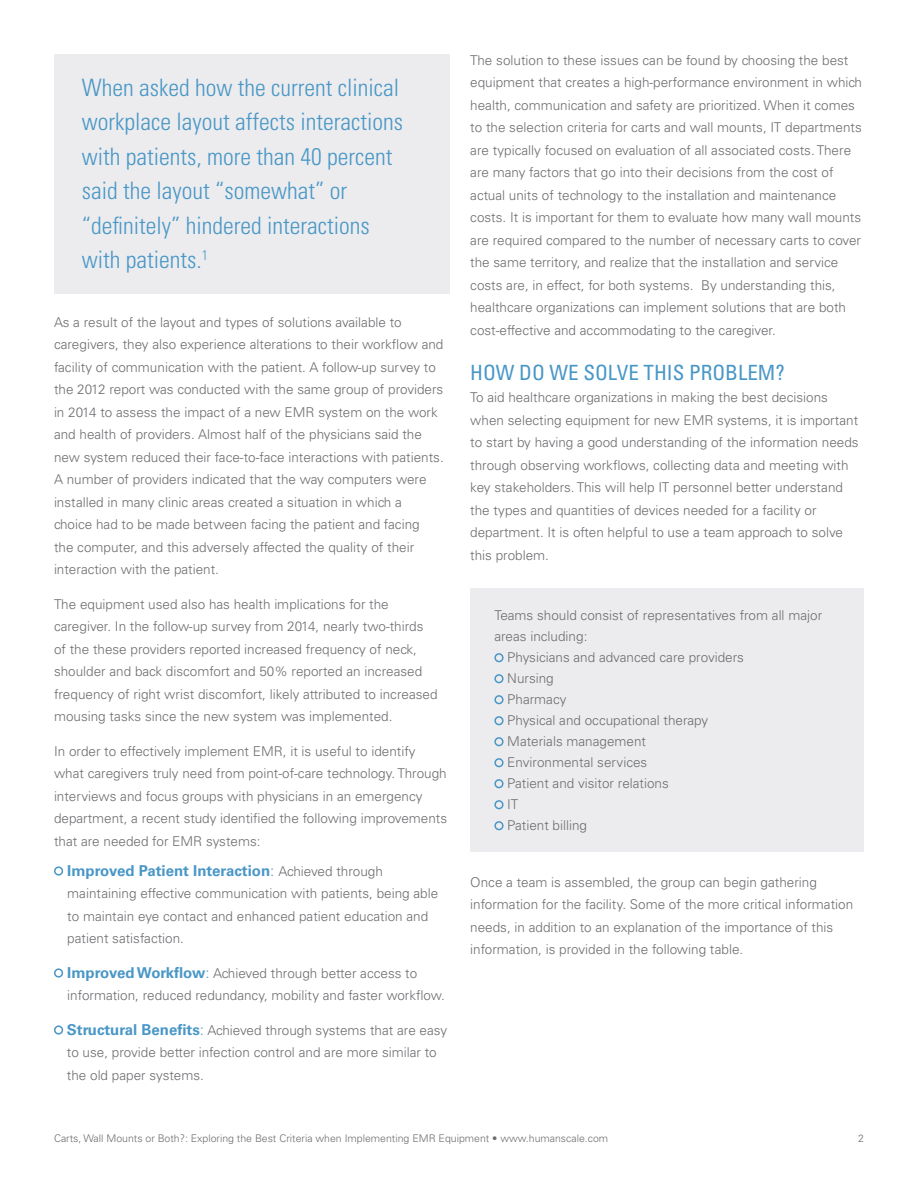
<style>
.page{position:relative;width:918px;height:1188px;background:#fff}
.page>*{position:absolute;margin:0;border:0;box-sizing:border-box;transform-origin:0 0}
.t1{font:300 condensed 24px/34.5px "Univers";color:#4997c7}
.t2{font:condensed 21px "Univers";color:#4997c7}
.t3{font:700 15px "Univers";color:#4997c7}
.t4{font:300 13.5px/22.5px "Univers";color:#6c6d70}
.t5{font:300 10.5px "Univers";color:#6c6d70}
.s1{font-weight:300}
.s2{font-weight:300;font-size:13.5px;color:#6c6d70}
.s3{font-weight:700;font-size:15px;color:#4997c7}
.s4{font-size:15px;color:#4997c7}
</style>
<div class="page">
<div style="left:54px;top:866px;width:9px;height:10px;border:2px solid #4997c7;border-radius:50%"></div>
<div style="left:54px;top:968px;width:9px;height:10px;border:2px solid #4997c7;border-radius:50%"></div>
<div style="left:54px;top:1025px;width:9px;height:10px;border:2px solid #4997c7;border-radius:50%"></div>
<div style="left:54px;top:54px;width:396px;height:239px;background:#ececee"></div>
<div style="left:470px;top:588px;width:394px;height:264px;background:#ececee"></div>
<div style="left:494px;top:653px;width:10px;height:9px;border:2px solid #4997c7;border-radius:50%"></div>
<div style="left:494px;top:674px;width:10px;height:9px;border:2px solid #4997c7;border-radius:50%"></div>
<div style="left:494px;top:695px;width:10px;height:9px;border:2px solid #4997c7;border-radius:50%"></div>
<div style="left:494px;top:716px;width:10px;height:9px;border:2px solid #4997c7;border-radius:50%"></div>
<div style="left:494px;top:737px;width:10px;height:9px;border:2px solid #4997c7;border-radius:50%"></div>
<div style="left:494px;top:758px;width:10px;height:9px;border:2px solid #4997c7;border-radius:50%"></div>
<div style="left:494px;top:779px;width:10px;height:9px;border:2px solid #4997c7;border-radius:50%"></div>
<div style="left:494px;top:800px;width:10px;height:9px;border:2px solid #4997c7;border-radius:50%"></div>
<div style="left:494px;top:821px;width:10px;height:9px;border:2px solid #4997c7;border-radius:50%"></div>
<p class="t1" style="left:82px;top:70px;width:323px">When asked how the current clinical workplace layout affects interactions with patients, more than 40 percent said the layout “somewhat” or “definitely” hindered interactions with patients.<sup>1</sup></p>
<p class="t4" style="left:54px;top:311px;width:391px">As a result of the layout and types of solutions available to caregivers, they also experience alterations to their workflow and facility of communication with the patient. A follow-up survey to the 2012 report was conducted with the same group of providers in 2014 to assess the impact of a new EMR system on the work and health of providers. Almost half of the physicians said the new system reduced their face-to-face interactions with patients.<br>A number of providers indicated that the way computers were installed in many clinic areas created a situation in which a<br>choice had to be made between facing the patient and facing<br>the computer, and this adversely affected the quality of their interaction with the patient.</p>
<p class="t4" style="left:54px;top:593px;width:385px">The equipment used also has health implications for the caregiver. In the follow-up survey from 2014, nearly two-thirds of the these providers reported increased frequency of neck, shoulder and back discomfort and 50% reported an increased frequency of right wrist discomfort, likely attributed to increased mousing tasks since the new system was implemented.</p>
<p class="t4" style="left:54px;top:740px;width:395px">In order to effectively implement EMR, it is useful to identify what caregivers truly need from point-of-care technology. Through interviews and focus groups with physicians in an emergency department, a recent study identified the following improvements that are needed for EMR systems:</p>
<p class="t3" style="left:67px;top:862px;width:317px">Improved Patient Interaction<span class="s1">:</span> <span class="s2">Achieved through</span></p>
<p class="t4" style="left:67px;top:882px;width:372px">maintaining effective communication with patients, being able to maintain eye contact and enhanced patient education and patient satisfaction.</p>
<p class="t4" style="left:67px;top:962px;width:379px"><span class="s3">Improved Workflow</span><span class="s4">:</span> Achieved through better access to information, reduced redundancy, mobility and faster workflow.</p>
<p class="t4" style="left:67px;top:1019px;width:382px"><span class="s3">Structural Benefits</span><span class="s4">:</span> Achieved through systems that are easy to use, provide better infection control and are more similar to the old paper systems.</p>
<p class="t4" style="left:470px;top:49px;width:393px">The solution to these issues can be found by choosing the best equipment that creates a high-performance environment in which health, communication and safety are prioritized. When it comes to the selection criteria for carts and wall mounts, IT departments are typically focused on evaluation of all associated costs. There are many factors that go into their decisions from the cost of actual units of technology to the installation and maintenance costs. It is important for them to evaluate how many wall mounts are required compared to the number of necessary carts to cover the same territory, and realize that the installation and service costs are, in effect, for both systems. By understanding this, healthcare organizations can implement solutions that are both cost-effective and accommodating to the caregiver.</p>
<p class="t2" style="left:470px;top:359px;width:316px">HOW DO WE SOLVE THIS PROBLEM?</p>
<p class="t4" style="left:470px;top:386px;width:390px">To aid healthcare organizations in making the best decisions when selecting equipment for new EMR systems, it is important to start by having a good understanding of the information needs through observing workflows, collecting data and meeting with key stakeholders. This will help IT personnel better understand the types and quantities of devices needed for a facility or department. It is often helpful to use a team approach to solve this problem.</p>
<p class="t4" style="left:494px;top:605px;width:329px;line-height:21px">Teams should consist of representatives from all major areas including:</p>
<p class="t4" style="left:507px;top:646px;width:238px">Physicians and advanced care providers</p>
<p class="t4" style="left:507px;top:667px;width:48px">Nursing</p>
<p class="t4" style="left:507px;top:688px;width:61px">Pharmacy</p>
<p class="t4" style="left:507px;top:709px;width:202px">Physical and occupational therapy</p>
<p class="t4" style="left:507px;top:730px;width:140px">Materials management</p>
<p class="t4" style="left:507px;top:751px;width:142px">Environmental services</p>
<p class="t4" style="left:507px;top:772px;width:163px">Patient and visitor relations</p>
<p class="t4" style="left:507px;top:793px;width:12px">IT</p>
<p class="t4" style="left:507px;top:814px;width:81px">Patient billing</p>
<p class="t4" style="left:470px;top:871px;width:384px">Once a team is assembled, the group can begin gathering information for the facility. Some of the more critical information needs, in addition to an explanation of the importance of this information, is provided in the following table.</p>
<p class="t5" style="left:54px;top:1132px;width:556px">Carts, Wall Mounts or Both?: Exploring the Best Criteria when Implementing EMR Equipment • www.humanscale.com</p>
<p class="t5" style="left:858px;top:1132px;width:7px">2</p>
</div>
